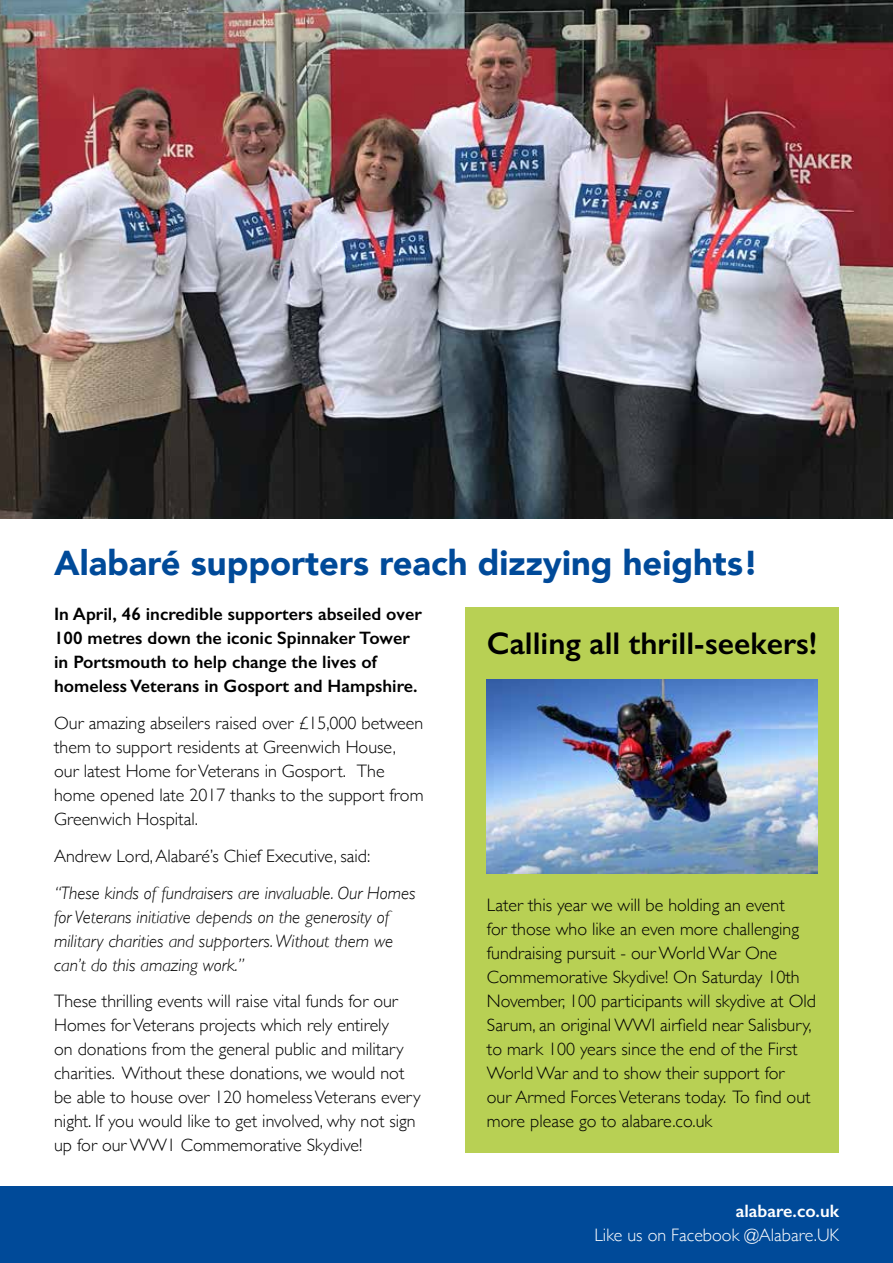
<style>
.page{position:relative;width:893px;height:1263px;background:#fff}
.page>*{position:absolute;margin:0;border:0;box-sizing:border-box;transform-origin:0 0}
.t1{font:900 34.5px "Avenir";color:#004a99}
.t2{font:600 31.5px "Gill Sans";color:#000}
.t3{font:300 18px/24px "Gill Sans";color:#000}
.t4{font:italic 300 18px/24px "Gill Sans";color:#000}
.t5{font:600 18px/24px "Gill Sans";color:#000}
.t6{font:300 18px "Gill Sans";color:#fff}
.t7{font:600 18px "Gill Sans";color:#fff}
</style>
<div class="page">
<div style="left:0;top:1186px;width:893px;height:77px;background:#004a99"></div>
<img style="left:0;top:0;width:893px;height:519px">
<div style="left:466px;top:607px;width:373px;height:545px;background:#b8d054"></div>
<img style="left:487px;top:679px;width:330px;height:194px">
<h1 class="t1" style="left:54px;top:533px;width:706px">Alabaré supporters reach dizzying heights!</h1>
<p class="t5" style="left:54px;top:602px;width:369px">In April, 46 incredible supporters abseiled over 100 metres down the iconic Spinnaker Tower in Portsmouth to help change the lives of homeless Veterans in Gosport and Hampshire.</p>
<p class="t3" style="left:54px;top:710px;width:371px">Our amazing abseilers raised over £15,000 between them to support residents at Greenwich House, our latest Home for Veterans in Gosport. The home opened late 2017 thanks to the support from Greenwich Hospital.</p>
<p class="t3" style="left:54px;top:843px;width:318px">Andrew Lord, Alabaré’s Chief Executive, said:</p>
<p class="t4" style="left:54px;top:881px;width:363px">“These kinds of fundraisers are invaluable. Our Homes for Veterans initiative depends on the generosity of military charities and supporters. Without them we can’t do this amazing work.”</p>
<p class="t3" style="left:54px;top:988px;width:368px">These thrilling events will raise vital funds for our Homes for Veterans projects which rely entirely<br>on donations from the general public and military charities. Without these donations, we would not be able to house over 120 homeless Veterans every night. If you would like to get involved, why not sign up for our WW1 Commemorative Skydive!</p>
<h2 class="t2" style="left:487px;top:624px;width:332px">Calling all thrill-seekers!</h2>
<p class="t3" style="left:487px;top:892px;width:331px">Later this year we will be holding an event<br>for those who like an even more challenging fundraising pursuit - our World War One Commemorative Skydive! On Saturday 10th November, 100 participants will skydive at Old Sarum, an original WWI airfield near Salisbury, to mark 100 years since the end of the First World War and to show their support for<br>our Armed Forces Veterans today. To find out more please go to alabare.co.uk</p>
<p class="t7" style="left:736px;top:1199px;width:105px">alabare.co.uk</p>
<p class="t6" style="left:594px;top:1220px;width:246px">Like us on Facebook @Alabare.UK</p>
</div>
